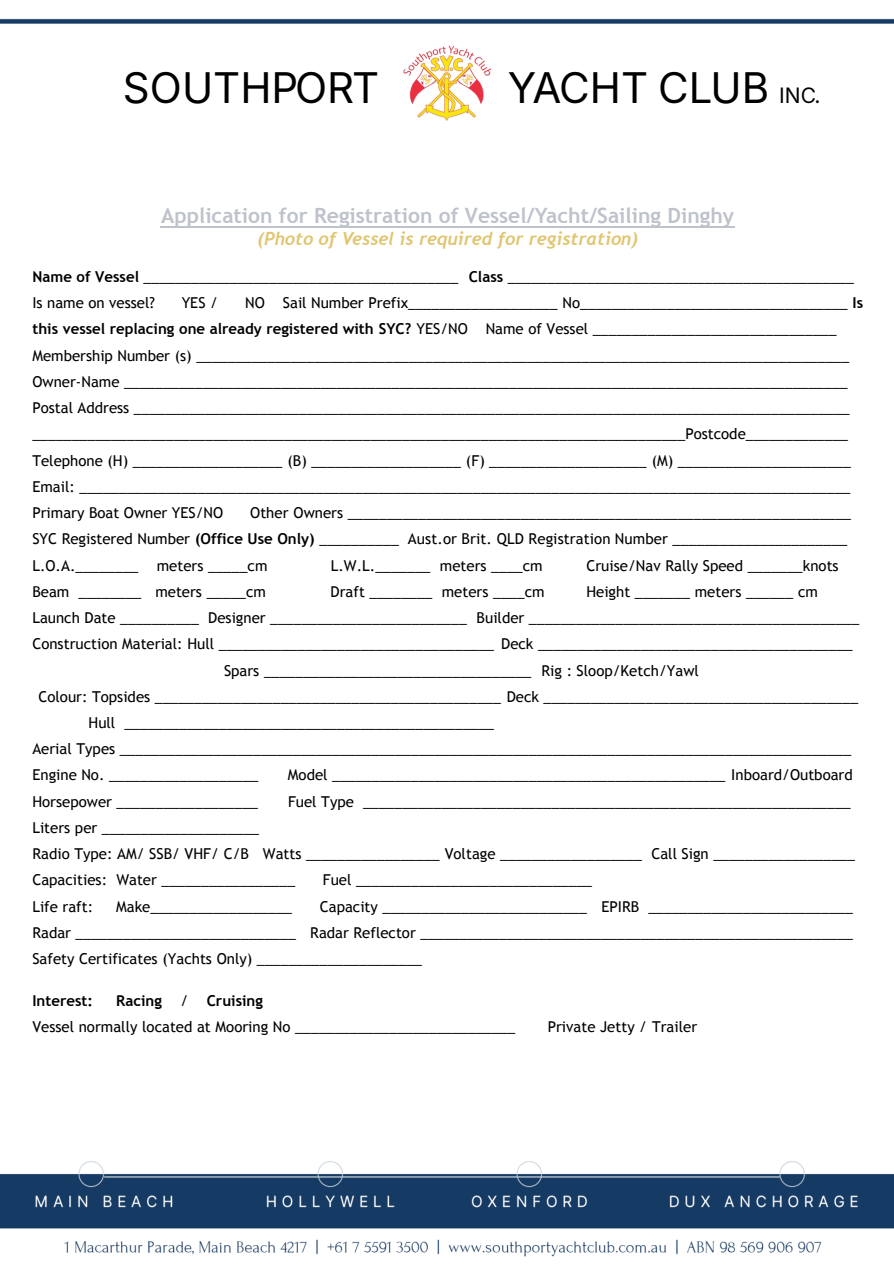
<style>
.page{position:relative;width:894px;height:1264px;background:#fff}
.page>*{position:absolute;margin:0;border:0;box-sizing:border-box;transform-origin:0 0}
.t1{font:42px "Inter";color:#000}
.t2{font:700 21px "Trebuchet MS";color:#bec2cb}
.t3{font:italic 700 18px "Trebuchet MS";color:#e0c572}
.t4{font:15px/26.2px "Trebuchet MS";color:#000}
.t5{font:700 15px "Trebuchet MS";color:#000}
.s1{font-size:21px}
.s2{font-weight:700}
.s3{font-style:inherit}
</style>
<div class="page">
<img style="left:0;top:18px;width:893px;height:1239px">
<div style="left:24px;top:26px;width:848px;height:1124px;background:#fff"></div>
<hr style="left:160px;top:225px;width:574px;height:2px;background:#bec2cb">
<img style="left:403px;top:45px;width:89px;height:76px">
<h1 class="t1" style="left:123px;top:57px;width:258px">SOUTHPORT</h1>
<h1 class="t1" style="left:507px;top:57px;width:314px">YACHT CLUB <span class="s1">INC.</span></h1>
<h2 class="t2" style="left:161px;top:203px;width:574px">Application for Registration of Vessel/Yacht/Sailing Dinghy</h2>
<p class="t3" style="left:257px;top:228px;width:382px">(Photo of Vessel is required for registration)</p>
<p class="t4" style="left:32px;top:263px;width:822px"><span class="s2">Name of Vessel</span> ________________________________________ <span class="s2">Class</span> ____________________________________________<br>Is name on vessel?</p>
<p class="t4" style="left:32px;top:289px;width:832px;text-indent:213px">N<span class="s3">O</span> Sail Number Prefix___________________ No__________________________________ <span class="s2">Is this vessel replacing one already registered with SYC?</span> YES/NO Name of Vessel _______________________________ Membership Number (s) ___________________________________________________________________________________ Owner-Name ____________________________________________________________________________________________ Postal Address ___________________________________________________________________________________________ ___________________________________________________________________________________Postcode_____________ Telephone (H) ___________________ (B) ___________________ (F) ____________________ (M) ______________________ Email: __________________________________________________________________________________________________ Primary Boat Owner YES/NO</p>
<p class="t4" style="left:182px;top:289px;width:38px">YES /</p>
<p class="t4" style="left:32px;top:499px;width:820px;text-indent:218px">Other Owners ________________________________________________________________<br>SYC Registered Number <span class="s2">(Office Use Only)</span> __________ Aust.or Brit. QLD Registration Number ______________________<br>L.O.A.________ meters _____cm</p>
<p class="t4" style="left:331px;top:552px;width:213px">L.W.L._______ meters ____cm</p>
<p class="t4" style="left:586px;top:552px;width:254px">Cruise/Nav Rally Speed _______knots</p>
<p class="t4" style="left:32px;top:578px;width:235px">Beam ________ meters _____cm</p>
<p class="t4" style="left:330px;top:578px;width:215px">Draft ________ meters ____cm</p>
<p class="t4" style="left:586px;top:578px;width:233px">Height _______ meters ______ cm</p>
<p class="t4" style="left:32px;top:604px;width:828px">Launch Date __________ Designer _________________________ Builder __________________________________________</p>
<p class="t4" style="left:32px;top:630px;width:821px">Construction Material: Hull ___________________________________ Deck ________________________________________</p>
<p class="t4" style="left:224px;top:657px;width:476px">Spars __________________________________ Rig : Sloop/Ketch/Yawl</p>
<p class="t4" style="left:38px;top:683px;width:821px">Colour: Topsides ____________________________________________ Deck ________________________________________</p>
<p class="t4" style="left:88px;top:709px;width:407px">Hull _______________________________________________</p>
<p class="t4" style="left:32px;top:735px;width:820px">Aerial Types _____________________________________________________________________________________________</p>
<p class="t4" style="left:32px;top:761px;width:227px">Engine No. ___________________</p>
<p class="t4" style="left:288px;top:761px;width:566px">Model __________________________________________________ Inboard/Outboard</p>
<p class="t4" style="left:32px;top:788px;width:227px">Horsepower __________________</p>
<p class="t4" style="left:288px;top:788px;width:564px">Fuel Type ______________________________________________________________</p>
<p class="t4" style="left:32px;top:814px;width:823px">Liters per ____________________<br>Radio Type: AM/ SSB/ VHF/ C/B Watts _________________ Voltage __________________ Call Sign __________________<br>Capacities: Water _________________</p>
<p class="t4" style="left:323px;top:866px;width:270px">Fuel ______________________________</p>
<p class="t4" style="left:32px;top:893px;width:62px">Life raft:</p>
<p class="t4" style="left:116px;top:893px;width:177px">Make__________________</p>
<p class="t4" style="left:32px;top:893px;width:822px;text-align:justify;text-indent:287px">Capacity __________________________ EPIRB __________________________ Radar ____________________________ Radar Reflector _______________________________________________________ Safety Certificates (Yachts Only) _____________________</p>
<p class="t5" style="left:32px;top:991px;width:62px">Interest:</p>
<p class="t4" style="left:32px;top:986px;width:484px;text-indent:84px"><span class="s2">Racing</span> <span class="s3">/</span> <span class="s2">Cruising<br></span>Vessel normally located at Mooring No ____________________________</p>
<p class="t4" style="left:547px;top:1013px;width:151px">Private Jetty / Trailer</p>
</div>
